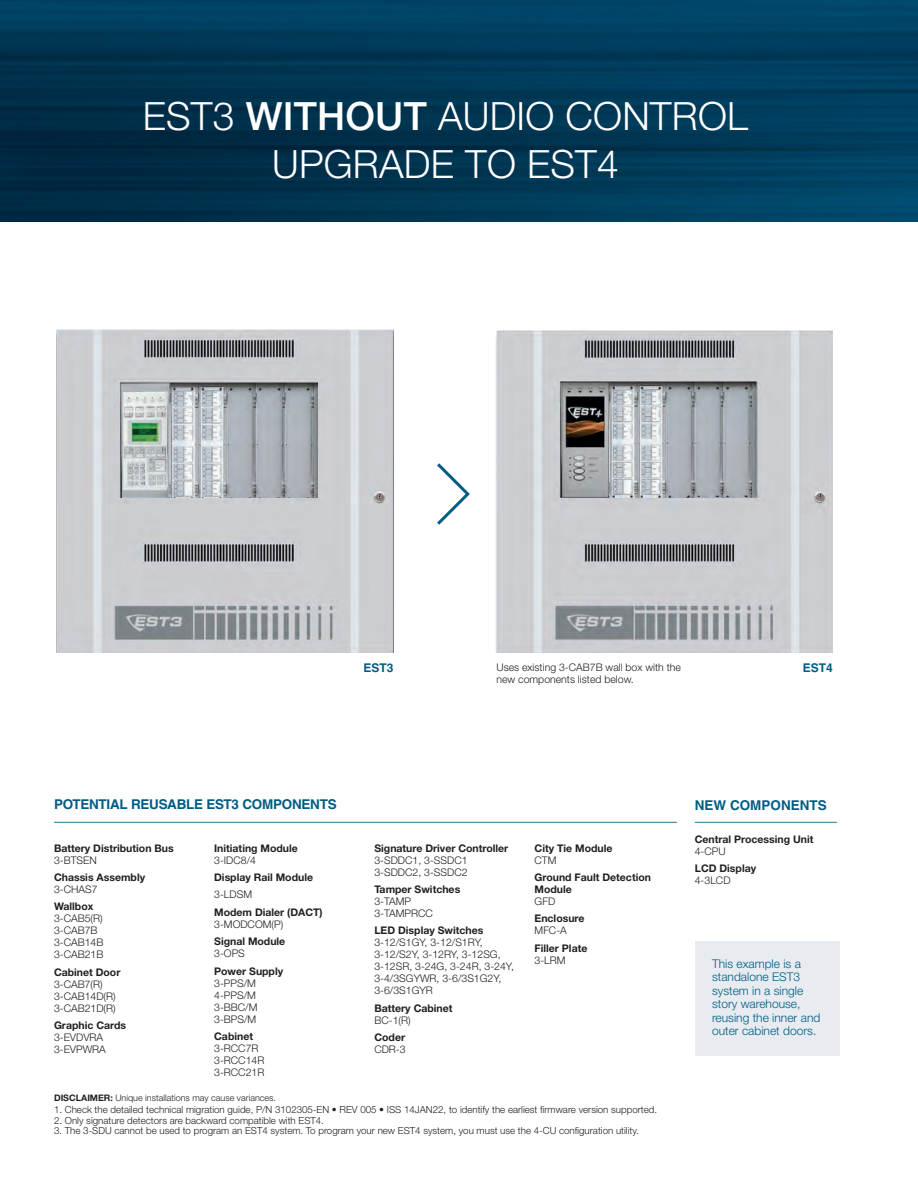
<style>
.page{position:relative;width:918px;height:1188px;background:#fff}
.page>*{position:absolute;margin:0;border:0;box-sizing:border-box;transform-origin:0 0}
.t1{font:300 39px/48px "Helvetica Neue LT Std";letter-spacing:.005em;color:#fff;text-align:center}
.t2{font:700 13.5px "Helvetica LT Std";letter-spacing:-.02em;color:#005c83}
.t3{font:700 13.5px "Helvetica LT Std";color:#005c83}
.t4{font:300 12px/13.5px "Helvetica Neue LT Std";color:#005c83}
.t5{font:700 12px "Helvetica LT Std";color:#005c83}
.t6{font:300 10.5px/12px "Helvetica Neue LT Std";color:#231f20}
.t7{font:700 10.5px/12px "Helvetica Neue LT Std";color:#231f20}
.t8{font:300 9.75px "Helvetica Neue LT Std";color:#231f20}
.t9{font:300 9px "Helvetica Neue LT Std";color:#231f20}
.s1{font-weight:500}
.s2{font-weight:700}
</style>
<div class="page">
<img style="left:0;top:0;width:918px;height:221px">
<svg style="left:437px;top:463px;width:33px;height:62px"></svg>
<hr style="left:54px;top:822px;width:623px;height:1px;background:#005c83">
<hr style="left:695px;top:822px;width:142px;height:1px;background:#005c83">
<div style="left:695px;top:942px;width:145px;height:114px;background:#e8ecf1"></div>
<img style="left:56px;top:329px;width:337px;height:324px">
<img style="left:496px;top:331px;width:337px;height:322px">
<img style="left:560px;top:382px;width:196px;height:116px">
<img style="left:121px;top:382px;width:196px;height:116px">
<h1 class="t1" style="left:143px;top:92px;width:607px">EST3 <span class="s1">WITHOUT</span> AUDIO CONTROL<br>UPGRADE TO EST4</h1>
<p class="t5" style="left:364px;top:661px;width:31px">EST3</p>
<p class="t6" style="left:496px;top:661px;width:186px">Uses existing 3-CAB7B wall box with the</p>
<p class="t5" style="left:803px;top:661px;width:31px">EST4</p>
<p class="t6" style="left:496px;top:673px;width:139px">new components listed below.</p>
<p class="t2" style="left:54px;top:796px;width:284px">POTENTIAL REUSABLE EST3 COMPONENTS</p>
<p class="t3" style="left:695px;top:797px;width:134px">NEW COMPONENTS</p>
<p class="t7" style="left:54px;top:842px;width:121px">Battery Distribution Bus</p>
<p class="t6" style="left:54px;top:854px;width:44px">3-BTSEN</p>
<p class="t7" style="left:54px;top:871px;width:93px">Chassis Assembly</p>
<p class="t6" style="left:54px;top:883px;width:45px">3-CHAS7</p>
<p class="t7" style="left:54px;top:900px;width:41px">Wallbox</p>
<p class="t6" style="left:54px;top:912px;width:51px">3-CAB5(R)<br>3-CAB7B<br>3-CAB14B<br>3-CAB21B</p>
<p class="t7" style="left:54px;top:966px;width:68px">Cabinet Door</p>
<p class="t6" style="left:54px;top:978px;width:63px">3-CAB7(R)<br>3-CAB14D(R)<br>3-CAB21D(R)</p>
<p class="t7" style="left:54px;top:1019px;width:74px">Graphic Cards</p>
<p class="t6" style="left:54px;top:1031px;width:53px">3-EVDVRA<br>3-EVPWRA</p>
<p class="t7" style="left:695px;top:833px;width:120px">Central Processing Unit</p>
<p class="t6" style="left:695px;top:845px;width:32px">4-CPU</p>
<p class="t7" style="left:695px;top:862px;width:63px">LCD Display</p>
<p class="t6" style="left:695px;top:874px;width:37px">4-3LCD</p>
<p class="t7" style="left:374px;top:842px;width:135px">Signature Driver Controller</p>
<p class="t6" style="left:374px;top:854px;width:95px">3-SDDC1, 3-SSDC1<br>3-SDDC2, 3-SSDC2</p>
<p class="t7" style="left:374px;top:883px;width:87px">Tamper Switches</p>
<p class="t6" style="left:374px;top:895px;width:60px">3-TAMP<br>3-TAMPRCC</p>
<p class="t7" style="left:374px;top:924px;width:111px">LED Display Switches</p>
<p class="t6" style="left:374px;top:936px;width:141px">3-12/S1GY, 3-12/S1RY,<br>3-12/S2Y, 3-12RY, 3-12SG,<br>3-12SR, 3-24G, 3-24R, 3-24Y,<br>3-4/3SGYWR, 3-6/3S1G2Y,<br>3-6/3S1GYR</p>
<p class="t7" style="left:374px;top:1002px;width:80px">Battery Cabinet</p>
<p class="t6" style="left:374px;top:1014px;width:38px">BC-1(R)</p>
<p class="t7" style="left:374px;top:1031px;width:32px">Coder</p>
<p class="t6" style="left:374px;top:1043px;width:33px">CDR-3</p>
<p class="t7" style="left:535px;top:842px;width:79px">City Tie Module</p>
<p class="t6" style="left:535px;top:854px;width:23px">CTM</p>
<p class="t7" style="left:535px;top:871px;width:118px">Ground Fault Detection<br>Module</p>
<p class="t6" style="left:535px;top:895px;width:22px">GFD</p>
<p class="t7" style="left:535px;top:912px;width:51px">Enclosure</p>
<p class="t6" style="left:535px;top:924px;width:34px">MFC-A</p>
<p class="t7" style="left:535px;top:942px;width:54px">Filler Plate</p>
<p class="t6" style="left:535px;top:954px;width:33px">3-LRM</p>
<p class="t7" style="left:214px;top:842px;width:85px">Initiating Module</p>
<p class="t6" style="left:214px;top:854px;width:43px">3-IDC8/4</p>
<p class="t7" style="left:214px;top:871px;width:100px">Display Rail Module</p>
<p class="t6" style="left:214px;top:888px;width:39px">3-LDSM</p>
<p class="t7" style="left:214px;top:906px;width:110px">Modem Dialer (DACT)</p>
<p class="t6" style="left:214px;top:918px;width:71px">3-MODCOM(P)</p>
<p class="t7" style="left:214px;top:935px;width:73px">Signal Module</p>
<p class="t6" style="left:214px;top:947px;width:32px">3-OPS</p>
<p class="t7" style="left:214px;top:965px;width:71px">Power Supply</p>
<p class="t6" style="left:214px;top:977px;width:45px">3-PPS/M<br>4-PPS/M<br>3-BBC/M<br>3-BPS/M</p>
<p class="t7" style="left:214px;top:1030px;width:40px">Cabinet</p>
<p class="t6" style="left:214px;top:1042px;width:52px">3-RCC7R<br>3-RCC14R<br>3-RCC21R</p>
<p class="t4" style="left:712px;top:956px;width:110px">This example is a standalone EST3 system in a single story warehouse, reusing the inner and outer cabinet doors.</p>
<p class="t9" style="left:54px;top:1092px;width:224px"><span class="s2">DISCLAIMER:</span> Unique installations may cause variances.</p>
<p class="t8" style="left:54px;top:1104px;width:605px">1. Check the detailed technical migration guide, P/N 3102305-EN • REV 005 • ISS 14JAN22, to identify the earliest firmware version supported.</p>
<p class="t8" style="left:54px;top:1114px;width:272px">2. Only signature detectors are backward compatible with EST4.</p>
<p class="t8" style="left:54px;top:1125px;width:586px">3. The 3-SDU cannot be used to program an EST4 system. To program your new EST4 system, you must use the 4-CU configuration utility.</p>
</div>
